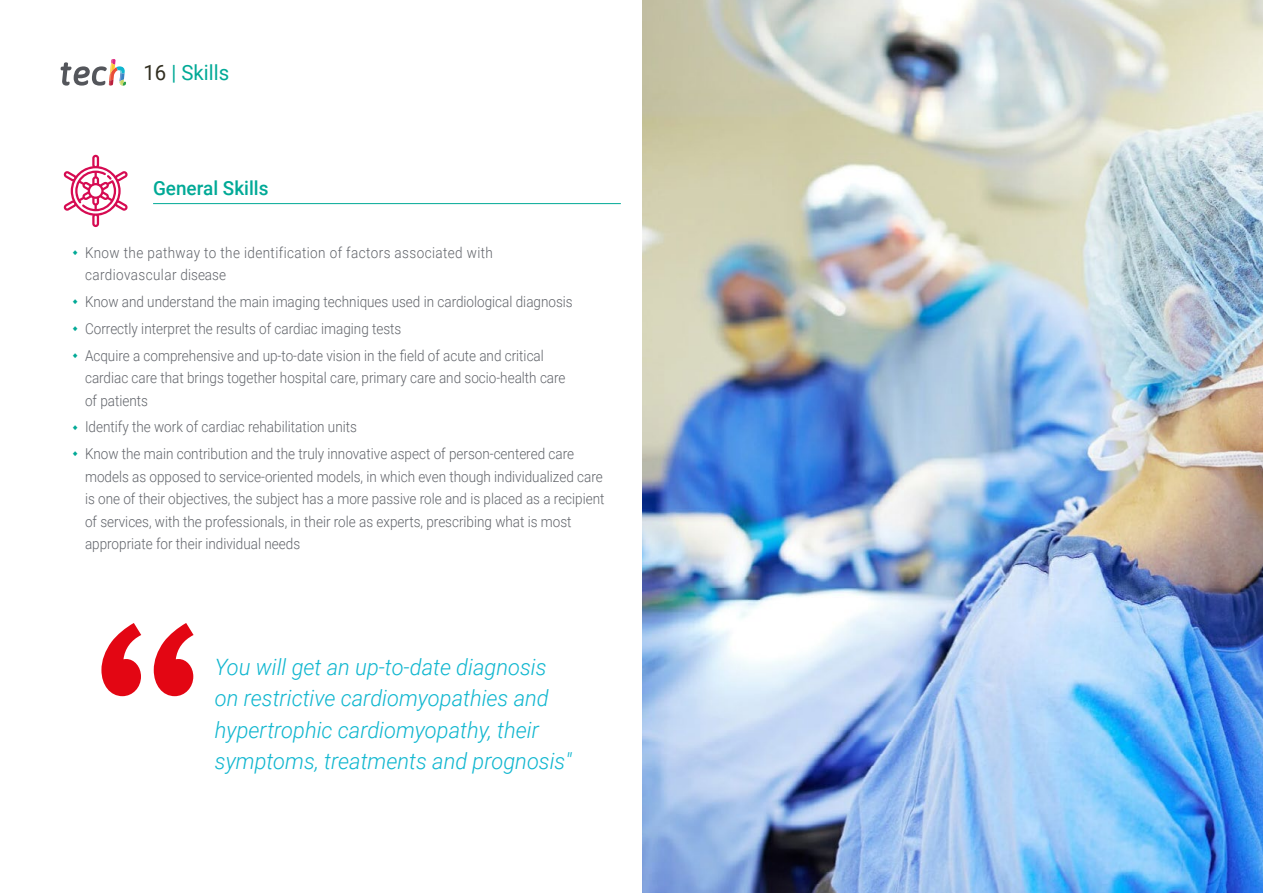
<style>
.page{position:relative;width:1263px;height:893px;background:#fff}
.page>*{position:absolute;margin:0;border:0;box-sizing:border-box;transform-origin:0 0}
.t1{font:italic 300 22.5px/31.5px "Roboto";color:#0fb6cf}
.t2{font:21px "Roboto";color:#00a996}
.t3{font:500 19.5px "Roboto";color:#00a996}
.t4{font:300 15px/22.5px "Roboto";color:#61646a;scale:.9 1}
.t5{font:300 15px/22.5px "Roboto";letter-spacing:.03em;color:#61646a;scale:.9 1}
.s1{color:#312e20}
</style>
<div class="page">
<img style="left:642px;top:0;width:621px;height:893px">
<svg style="left:61px;top:59px;width:65px;height:27px"></svg>
<svg style="left:101px;top:623px;width:93px;height:73px"></svg>
<hr style="left:153px;top:203px;width:468px;height:1px;background:#00a996">
<svg style="left:63px;top:155px;width:65px;height:72px"></svg>
<h2 class="t2" style="left:144px;top:57px;width:87px"><span class="s1">16</span> | Skills</h2>
<h3 class="t3" style="left:153px;top:175px;width:117px">General Skills</h3>
<p class="t5" style="left:85px;top:241px;width:455px">Know the pathway to the identification of factors associated with cardiovascular disease</p>
<p class="t4" style="left:85px;top:288px;width:543px;line-height:26.7px">Know and understand the main imaging techniques used in cardiological diagnosis<br>Correctly interpret the results of cardiac imaging tests<br>Acquire a comprehensive and up-to-date vision in the field of acute and critical</p>
<p class="t4" style="left:85px;top:366px;width:535px">cardiac care that brings together hospital care, primary care and socio-health care of patients</p>
<p class="t4" style="left:85px;top:413px;width:545px;line-height:26.7px">Identify the work of cardiac rehabilitation units<br>Know the main contribution and the truly innovative aspect of person-centered care</p>
<p class="t4" style="left:85px;top:464px;width:579px">models as opposed to service-oriented models, in which even though individualized care is one of their objectives, the subject has a more passive role and is placed as a recipient of services, with the professionals, in their role as experts, prescribing what is most appropriate for their individual needs</p>
<h1 class="t1" style="left:215px;top:650px;width:358px">You will get an up-to-date diagnosis on restrictive cardiomyopathies and hypertrophic cardiomyopathy, their symptoms, treatments and prognosis"</h1>
</div>
